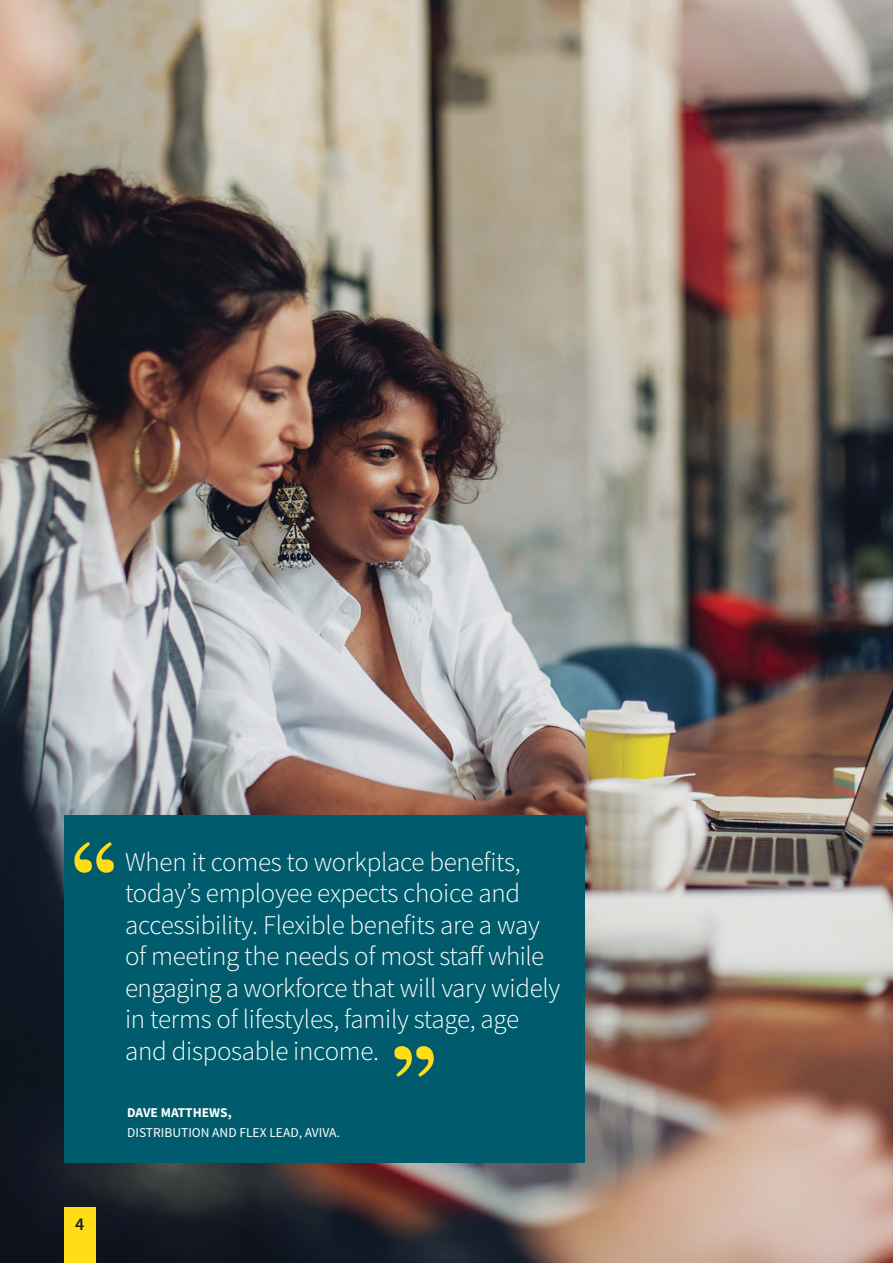
<style>
.page{position:relative;width:893px;height:1263px;background:#fff}
.page>*{position:absolute;margin:0;border:0;box-sizing:border-box;transform-origin:0 0}
.t1{font:300 27px/31.5px "Source Sans Pro";letter-spacing:-.01em;color:#fff}
.t2{font:600 18px "Source Sans Pro";color:#231f20}
.t3{font:13.5px "Source Sans Pro";color:#fff}
.t4{font:700 13.5px "Source Sans Pro";color:#fff}
</style>
<div class="page">
<img style="left:0;top:0;width:893px;height:1263px">
<div style="left:65px;top:815px;width:520px;height:347px;background:#005c6c"></div>
<svg style="left:74px;top:842px;width:40px;height:31px"></svg>
<svg style="left:394px;top:1046px;width:40px;height:31px"></svg>
<div style="left:64px;top:1207px;width:31px;height:56px;background:#ffde17"></div>
<p class="t2" style="left:75px;top:1212px;width:11px">4</p>
<p class="t1" style="left:125px;top:846px;width:437px">When it comes to workplace benefits, today’s employee expects choice and accessibility. Flexible benefits are a way of meeting the needs of most staff while engaging a workforce that will vary widely in terms of lifestyles, family stage, age and disposable income.</p>
<p class="t4" style="left:127px;top:1103px;width:106px">DAVE MATTHEWS,</p>
<p class="t3" style="left:127px;top:1124px;width:214px">DISTRIBUTION AND FLEX LEAD, AVIVA.</p>
</div>
